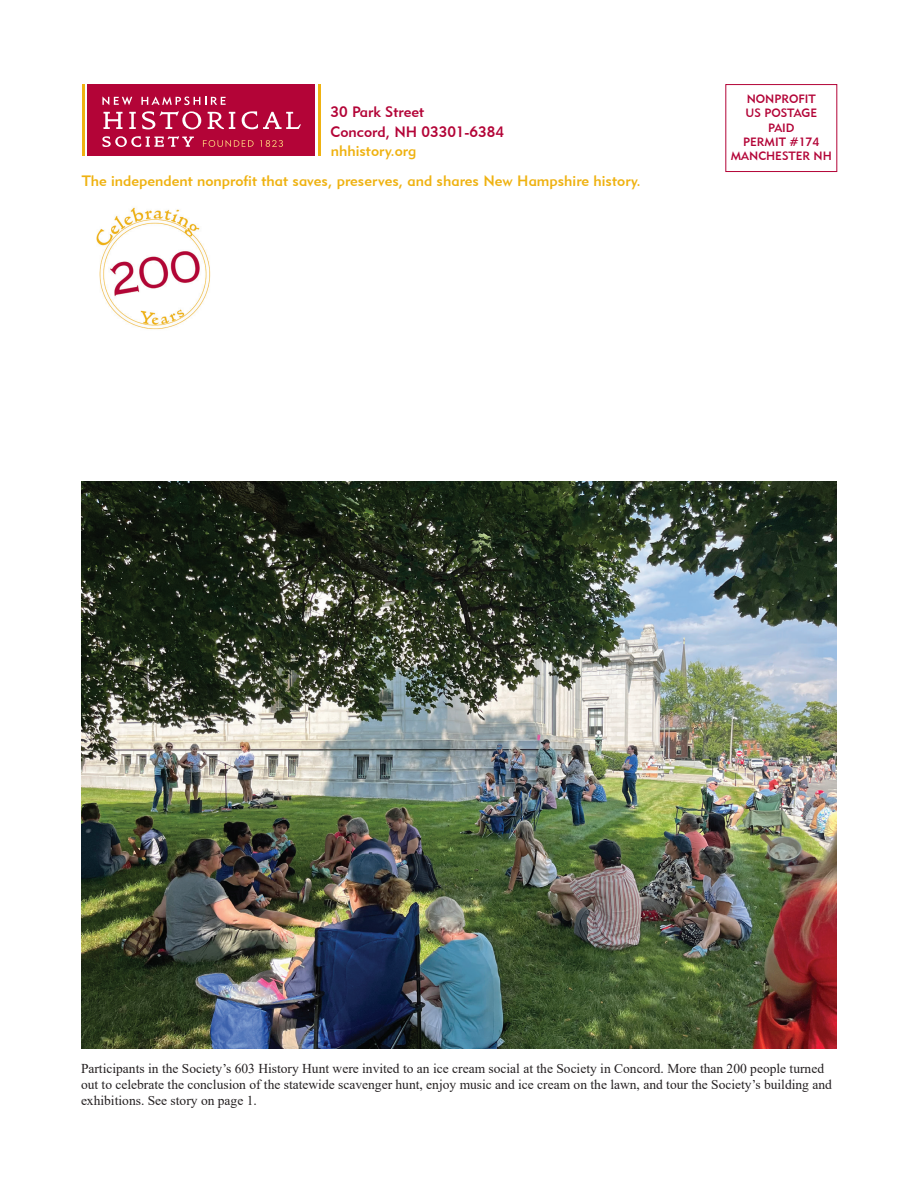
<style>
.page{position:relative;width:918px;height:1188px;background:#fff}
.page>*{position:absolute;margin:0;border:0;box-sizing:border-box;transform-origin:0 0}
.t1{font:15px "Geometric 415 BT Medium A";color:#efb211}
.t2{font:15px/20.9px "Geometric 415 BT Medium A";color:#b30437}
.t3{font:13.5px/16.2px "Times New Roman";color:#231f20}
.t4{font:12px/14.4px "Geometric 415 BT Medium A";color:#b30437;text-align:center}
</style>
<div class="page">
<div style="left:726px;top:84px;width:111px;height:88px;border:1px solid #b30437"></div>
<div style="left:88px;top:85px;width:227px;height:71px;background:#b30437"></div>
<hr style="left:82px;top:85px;width:3px;height:71px;background:#efb211">
<hr style="left:318px;top:85px;width:3px;height:71px;background:#efb211">
<svg style="left:103px;top:112px;width:20px;height:17px"></svg>
<svg style="left:129px;top:112px;width:7px;height:17px"></svg>
<svg style="left:142px;top:111px;width:59px;height:18px"></svg>
<svg style="left:208px;top:112px;width:27px;height:17px"></svg>
<svg style="left:242px;top:111px;width:59px;height:18px"></svg>
<svg style="left:102px;top:136px;width:92px;height:11px"></svg>
<svg style="left:203px;top:140px;width:51px;height:7px"></svg>
<svg style="left:260px;top:140px;width:23px;height:7px"></svg>
<svg style="left:102px;top:97px;width:30px;height:8px"></svg>
<svg style="left:141px;top:97px;width:85px;height:8px"></svg>
<img style="left:96px;top:207px;width:115px;height:123px">
<img style="left:81px;top:482px;width:756px;height:567px">
<p class="t2" style="left:331px;top:101px;width:175px">30 Park Street<br>Concord, NH 03301-6384</p>
<p class="t1" style="left:331px;top:141px;width:87px">nhhistory.org</p>
<p class="t1" style="left:82px;top:171px;width:561px">The independent nonprofit that saves, preserves, and shares New Hampshire history.</p>
<p class="t4" style="left:731px;top:91px;width:103px">NONPROFIT<br>US POSTAGE<br>PAID<br>PERMIT #174<br>MANCHESTER NH</p>
<p class="t3" style="left:81px;top:1060px;width:752px">Participants in the Society’s 603 History Hunt were invited to an ice cream social at the Society in Concord. More than 200 people turned out to celebrate the conclusion of the statewide scavenger hunt, enjoy music and ice cream on the lawn, and tour the Society’s building and exhibitions. See story on page 1.</p>
</div>
